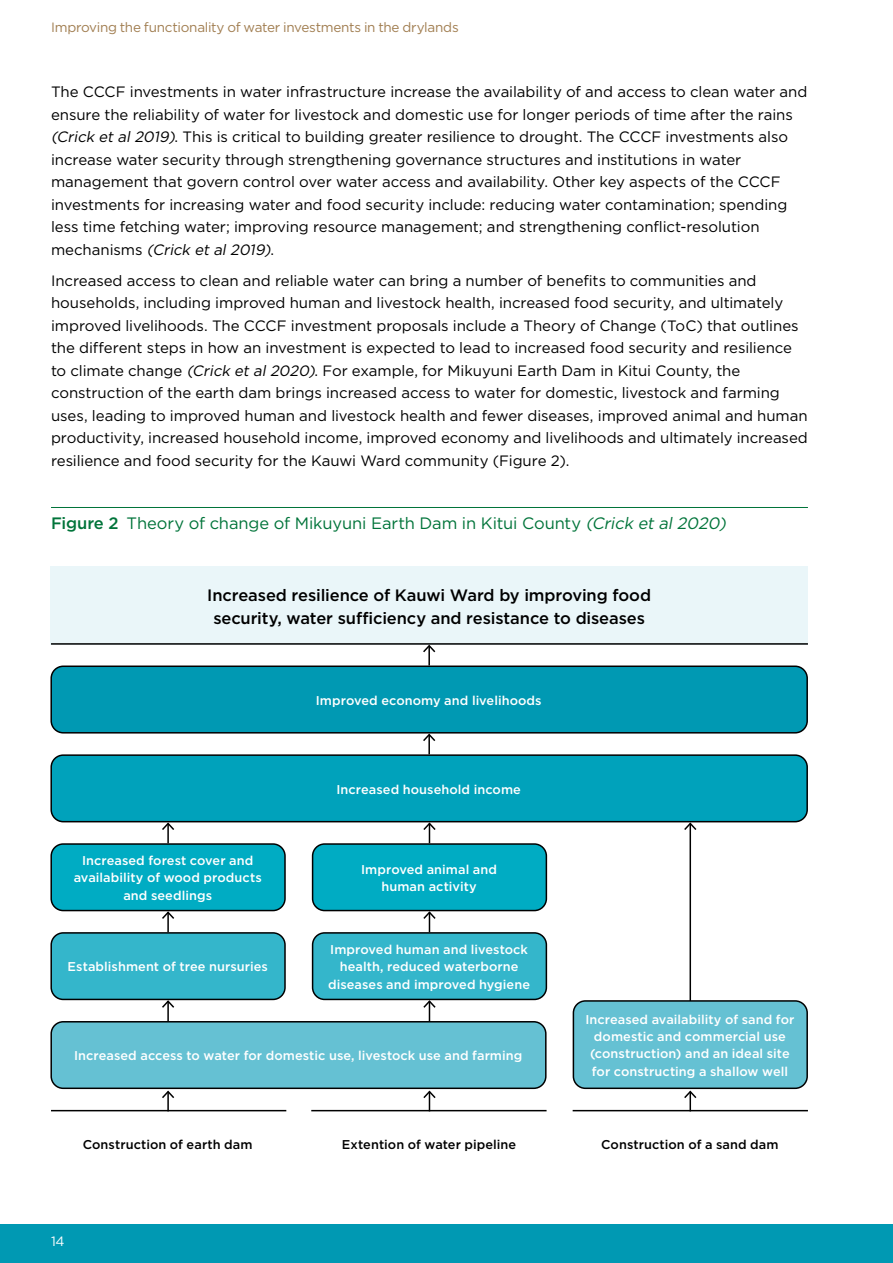
<style>
.page{position:relative;width:893px;height:1263px;background:#fff}
.page>*{position:absolute;margin:0;border:0;box-sizing:border-box;transform-origin:0 0}
.Figure_body_-_big{font:500 16.5px/22.5px "Gotham";letter-spacing:-.01em;color:#000;text-align:center}
.t1{font:16.5px "Gotham";letter-spacing:-.01em;color:#00743a}
.ADA-BodyCopy{font:15px/22.5px "Gotham";letter-spacing:-.005em;color:#000}
.t2{font:13.5px "Gotham";letter-spacing:-.02em;color:#a17e51}
.t3{font:13.5px "Gotham";color:#fff}
.Figure_body_white{font:500 12.75px/17.2px "Gotham";letter-spacing:.005em;color:#fff;text-align:center}
.Figure_body_white-2{font:500 12.75px "Gotham";letter-spacing:.005em;color:#000}
.s1{font-style:italic}
.s2{font-weight:500}
</style>
<div class="page">
<hr style="left:689px;top:823px;width:2px;height:181px;background:#000">
<svg style="left:683px;top:822px;width:15px;height:10px"></svg>
<div style="left:50px;top:567px;width:758px;height:78px;background:#eaf6f9"></div>
<hr style="left:51px;top:507px;width:757px;height:1px;background:#00743a">
<div style="left:51px;top:666px;width:756px;height:67px;background:#0099b3;border-radius:12px"></div>
<div style="left:50px;top:665px;width:758px;height:68px;border:2px solid #000;border-radius:12px"></div>
<div style="left:51px;top:755px;width:756px;height:67px;background:#00a2bb;border-radius:12px"></div>
<div style="left:50px;top:754px;width:758px;height:68px;border:2px solid #000;border-radius:12px"></div>
<div style="left:51px;top:844px;width:234px;height:66px;background:#00acc3;border-radius:12px"></div>
<div style="left:50px;top:843px;width:236px;height:68px;border:2px solid #000;border-radius:12px"></div>
<div style="left:313px;top:844px;width:233px;height:66px;background:#00acc3;border-radius:12px"></div>
<div style="left:312px;top:843px;width:235px;height:68px;border:2px solid #000;border-radius:12px"></div>
<div style="left:51px;top:933px;width:234px;height:66px;background:#34b6cb;border-radius:12px"></div>
<div style="left:50px;top:932px;width:236px;height:68px;border:2px solid #000;border-radius:12px"></div>
<div style="left:313px;top:933px;width:233px;height:66px;background:#34b6cb;border-radius:12px"></div>
<div style="left:312px;top:932px;width:235px;height:68px;border:2px solid #000;border-radius:12px"></div>
<div style="left:51px;top:1022px;width:495px;height:66px;background:#65c1d3;border-radius:12px"></div>
<div style="left:50px;top:1021px;width:497px;height:68px;border:2px solid #000;border-radius:12px"></div>
<div style="left:573px;top:1001px;width:234px;height:87px;background:#65c1d3;border-radius:12px"></div>
<div style="left:573px;top:1000px;width:235px;height:89px;border:2px solid #000;border-radius:12px"></div>
<svg style="left:423px;top:645px;width:13px;height:20px"></svg>
<svg style="left:421px;top:732px;width:16px;height:22px"></svg>
<hr style="left:167px;top:823px;width:2px;height:20px;background:#000">
<svg style="left:160px;top:821px;width:16px;height:11px"></svg>
<hr style="left:167px;top:912px;width:2px;height:20px;background:#000">
<svg style="left:160px;top:910px;width:16px;height:10px"></svg>
<hr style="left:167px;top:1001px;width:2px;height:20px;background:#000">
<svg style="left:160px;top:999px;width:16px;height:10px"></svg>
<svg style="left:160px;top:1089px;width:16px;height:21px"></svg>
<svg style="left:422px;top:821px;width:15px;height:22px"></svg>
<svg style="left:422px;top:910px;width:15px;height:22px"></svg>
<svg style="left:422px;top:999px;width:15px;height:22px"></svg>
<svg style="left:422px;top:1089px;width:15px;height:21px"></svg>
<svg style="left:683px;top:1089px;width:15px;height:21px"></svg>
<hr style="left:51px;top:1110px;width:235px;height:1px;background:#000">
<hr style="left:51px;top:643px;width:757px;height:2px;background:#000">
<hr style="left:311px;top:1110px;width:236px;height:1px;background:#000">
<hr style="left:573px;top:1110px;width:235px;height:1px;background:#000">
<div style="left:0;top:1224px;width:893px;height:39px;background:#0099b3"></div>
<p class="t2" style="left:51px;top:19px;width:409px">Improving the functionality of water investments in the drylands</p>
<p class="ADA-BodyCopy" style="left:51px;top:80px;width:758px">The CCCF investments in water infrastructure increase the availability of and access to clean water and ensure the reliability of water for livestock and domestic use for longer periods of time after the rains <span class="s1">(Crick et al 2019)</span>. This is critical to building greater resilience to drought. The CCCF investments also increase water security through strengthening governance structures and institutions in water management that govern control over water access and availability. Other key aspects of the CCCF investments for increasing water and food security include: reducing water contamination; spending less time fetching water; improving resource management; and strengthening conflict-resolution<br>m e c h a n i s m s <span class="s1">(Crick et al 2019)</span>.</p>
<p class="ADA-BodyCopy" style="left:51px;top:269px;width:758px">Increased access to clean and reliable water can bring a number of benefits to communities and households, including improved human and livestock health, increased food security, and ultimately improved livelihoods. The CCCF investment proposals include a Theory of Change (ToC) that outlines the different steps in how an investment is expected to lead to increased food security and resilience to climate change <span class="s1">(Crick et al 2020)</span>. For example, for Mikuyuni Earth Dam in Kitui County, the construction of the earth dam brings increased access to water for domestic, livestock and farming uses, leading to improved human and livestock health and fewer diseases, improved animal and human productivity, increased household income, improved economy and livelihoods and ultimately increased resilience and food security for the Kauwi Ward community (Figure 2).</p>
<p class="t1" style="left:51px;top:513px;width:680px"><span class="s2">Figure 2</span> Theory of change of Mikuyuni Earth Dam in Kitui County <span class="s1">(Crick et al 2020)</span></p>
<p class="Figure_body_-_big" style="left:207px;top:584px;width:445px">Increased resilience of Kauwi Ward by improving food security, water sufficiency and resistance to diseases</p>
<p class="Figure_body_white" style="left:316px;top:691px;width:227px">Improved economy and livelihoods</p>
<p class="Figure_body_white" style="left:336px;top:780px;width:186px">Increased household income</p>
<p class="Figure_body_white" style="left:74px;top:852px;width:190px">Increased forest cover and availability of wood products and seedlings</p>
<p class="Figure_body_white" style="left:361px;top:860px;width:138px">Improved animal and human activity</p>
<p class="Figure_body_white" style="left:68px;top:958px;width:202px">Establishment of tree nursuries</p>
<p class="Figure_body_white" style="left:328px;top:941px;width:203px">Improved human and livestock health, reduced waterborne diseases and improved hygiene</p>
<p class="Figure_body_white" style="left:74px;top:1047px;width:450px">Increased access to water for domestic use, livestock use and farming</p>
<p class="Figure_body_white" style="left:585px;top:1010px;width:211px">Increased availability of sand for domestic and commercial use (construction) and an ideal site for constructing a shallow well</p>
<p class="Figure_body_white-2" style="left:83px;top:1136px;width:171px">Construction of earth dam</p>
<p class="Figure_body_white-2" style="left:342px;top:1136px;width:176px">Extention of water pipeline</p>
<p class="Figure_body_white-2" style="left:601px;top:1136px;width:179px">Construction of a sand dam</p>
<p class="t3" style="left:51px;top:1232px;width:15px">14</p>
</div>
